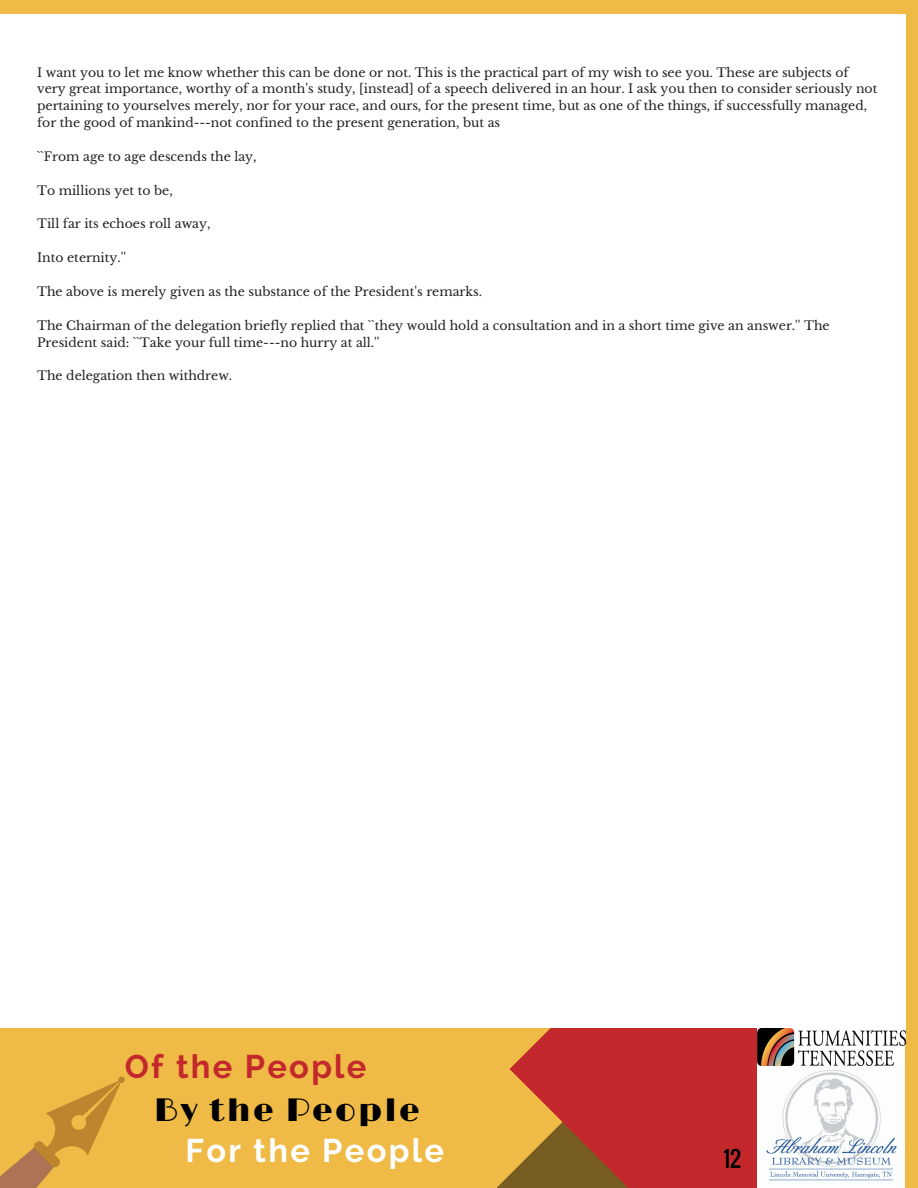
<style>
.page{position:relative;width:918px;height:1188px;background:#efba45}
.page>*{position:absolute;margin:0;border:0;box-sizing:border-box;transform-origin:0 0}
.t1{font:700 32.7px "Raleway";letter-spacing:.07em;color:#fff}
.t2{font:700 32.7px "Raleway";letter-spacing:.07em;color:#c3292c}
.t3{font:32.7px "Limelight";letter-spacing:.07em;color:#000}
.t4{font:21.75px "Oswald";color:#000}
.t5{font:12.45px/16.8px "Libre Baskerville";color:#222}
</style>
<div class="page">
<svg style="left:509px;top:1028px;width:398px;height:160px;background:#bf3c2d"></svg>
<div style="left:0;top:15px;width:906px;height:1013px;background:#fff"></div>
<img style="left:757px;top:1065px;width:149px;height:123px">
<img style="left:757px;top:1028px;width:149px;height:37px">
<svg style="left:0;top:1077px;width:125px;height:111px"></svg>
<div style="left:906px;top:1044px;width:12px;height:144px;background:#efba45"></div>
<p class="t5" style="left:37px;top:64px;width:842px">I want you to let me know whether this can be done or not. This is the practical part of my wish to see you. These are subjects of very great importance, worthy of a month's study, [instead] of a speech delivered in an hour. I ask you then to consider seriously not pertaining to yourselves merely, nor for your race, and ours, for the present time, but as one of the things, if successfully managed, for the good of mankind---not confined to the present generation, but as</p>
<p class="t5" style="left:37px;top:148px;width:221px">``From age to age descends the lay,</p>
<p class="t5" style="left:37px;top:182px;width:137px">To millions yet to be,</p>
<p class="t5" style="left:37px;top:216px;width:175px">Till far its echoes roll away,</p>
<p class="t5" style="left:37px;top:249px;width:90px">Into eternity.''</p>
<p class="t5" style="left:37px;top:283px;width:446px">The above is merely given as the substance of the President's remarks.</p>
<p class="t5" style="left:37px;top:317px;width:794px">The Chairman of the delegation briefly replied that ``they would hold a consultation and in a short time give an answer.'' The<br>President said: ``Take your full time---no hurry at all.''</p>
<p class="t5" style="left:37px;top:367px;width:197px">The delegation then withdrew.</p>
<h1 class="t2" style="left:125px;top:1047px;width:243px">Of the People</h1>
<h1 class="t3" style="left:154px;top:1091px;width:267px">By the People</h1>
<h1 class="t1" style="left:186px;top:1131px;width:260px">For the People</h1>
<h2 class="t4" style="left:723px;top:1142px;width:19px">12</h2>
</div>
